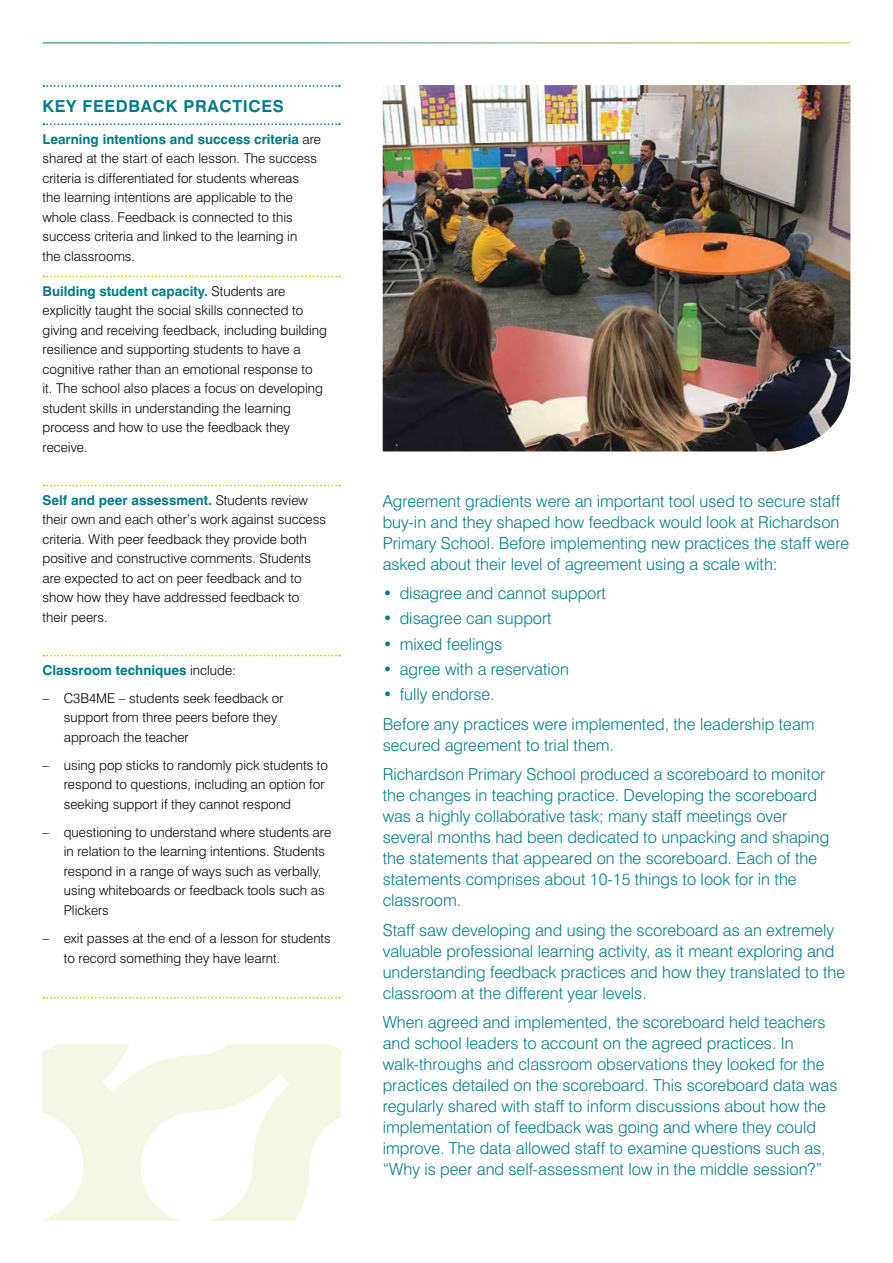
<style>
.page{position:relative;width:893px;height:1263px;background:#fff}
.page>*{position:absolute;margin:0;border:0;box-sizing:border-box;transform-origin:0 0}
.t1{font:300 16.5px/21px "Swiss 721 BT";color:#007b85}
.t2{font:700 16.5px "Swiss 721 BT";letter-spacing:.04em;color:#007b85}
.t3{font:300 13.5px/19.5px "Swiss 721 BT";color:#000}
.t4{font:700 13.5px "Swiss 721 BT";color:#007b85}
.s1{font-weight:700;color:#007b85}
.s2{font-weight:300;color:#000}
</style>
<div class="page">
<img style="left:383px;top:85px;width:467px;height:367px">
<svg style="left:43px;top:85px;width:297px;height:2px"></svg>
<svg style="left:43px;top:123px;width:297px;height:2px"></svg>
<svg style="left:43px;top:275px;width:297px;height:2px"></svg>
<svg style="left:43px;top:485px;width:297px;height:1px"></svg>
<svg style="left:43px;top:655px;width:297px;height:1px"></svg>
<svg style="left:43px;top:997px;width:297px;height:2px"></svg>
<svg style="left:43px;top:1045px;width:297px;height:175px"></svg>
<p class="t2" style="left:43px;top:96px;width:243px">KEY FEEDBACK PRACTICES</p>
<p class="t3" style="left:43px;top:129px;width:280px"><span class="s1">Learning intentions and success criteria</span> are shared at the start of each lesson. The success criteria is differentiated for students whereas<br>the learning intentions are applicable to the whole class. Feedback is connected to this success criteria and linked to the learning in<br>the classrooms.</p>
<p class="t3" style="left:43px;top:281px;width:286px"><span class="s1">Building student capacity.</span> Students are explicitly taught the social skills connected to giving and receiving feedback, including building resilience and supporting students to have a cognitive rather than an emotional response to<br>it. The school also places a focus on developing student skills in understanding the learning process and how to use the feedback they receive.</p>
<p class="t3" style="left:43px;top:490px;width:285px"><span class="s1">Self and peer assessment.</span> Students review their own and each other’s work against success criteria. With peer feedback they provide both positive and constructive comments. Students are expected to act on peer feedback and to show how they have addressed feedback to their peers.</p>
<p class="t4" style="left:43px;top:662px;width:195px">Classroom techniques <span class="s2">include:</span></p>
<p class="t3" style="left:64px;top:688px;width:221px;text-indent:-21px">– C3B4ME – students seek feedback or support from three peers before they approach the teacher</p>
<p class="t3" style="left:64px;top:755px;width:266px;text-indent:-21px">– using pop sticks to randomly pick students to respond to questions, including an option for seeking support if they cannot respond</p>
<p class="t3" style="left:64px;top:822px;width:269px;text-indent:-21px">– questioning to understand where students are in relation to the learning intentions. Students respond in a range of ways such as verbally, using whiteboards or feedback tools such as Plickers</p>
<p class="t3" style="left:64px;top:928px;width:269px;text-indent:-21px">– exit passes at the end of a lesson for students to record something they have learnt.</p>
<p class="t1" style="left:383px;top:490px;width:468px">Agreement gradients were an important tool used to secure staff buy-in and they shaped how feedback would look at Richardson Primary School. Before implementing new practices the staff were asked about their level of agreement using a scale with:</p>
<p class="t1" style="left:383px;top:582px;width:225px">• disagree and cannot support</p>
<p class="t1" style="left:383px;top:608px;width:170px">• disagree can support</p>
<p class="t1" style="left:383px;top:633px;width:121px">• mixed feelings</p>
<p class="t1" style="left:383px;top:658px;width:188px">• agree with a reservation</p>
<p class="t1" style="left:383px;top:683px;width:113px">• fully endorse.</p>
<p class="t1" style="left:383px;top:713px;width:433px">Before any practices were implemented, the leadership team secured agreement to trial them.</p>
<p class="t1" style="left:383px;top:763px;width:448px">Richardson Primary School produced a scoreboard to monitor the changes in teaching practice. Developing the scoreboard was a highly collaborative task; many staff meetings over several months had been dedicated to unpacking and shaping the statements that appeared on the scoreboard. Each of the statements comprises about 10-15 things to look for in the classroom.</p>
<p class="t1" style="left:383px;top:919px;width:464px">Staff saw developing and using the scoreboard as an extremely valuable professional learning activity, as it meant exploring and understanding feedback practices and how they translated to the classroom at the different year levels.</p>
<p class="t1" style="left:383px;top:1011px;width:456px">When agreed and implemented, the scoreboard held teachers and school leaders to account on the agreed practices. In walk-throughs and classroom observations they looked for the practices detailed on the scoreboard. This scoreboard data was regularly shared with staff to inform discussions about how the implementation of feedback was going and where they could improve. The data allowed staff to examine questions such as, “Why is peer and self-assessment low in the middle session?”</p>
</div>
